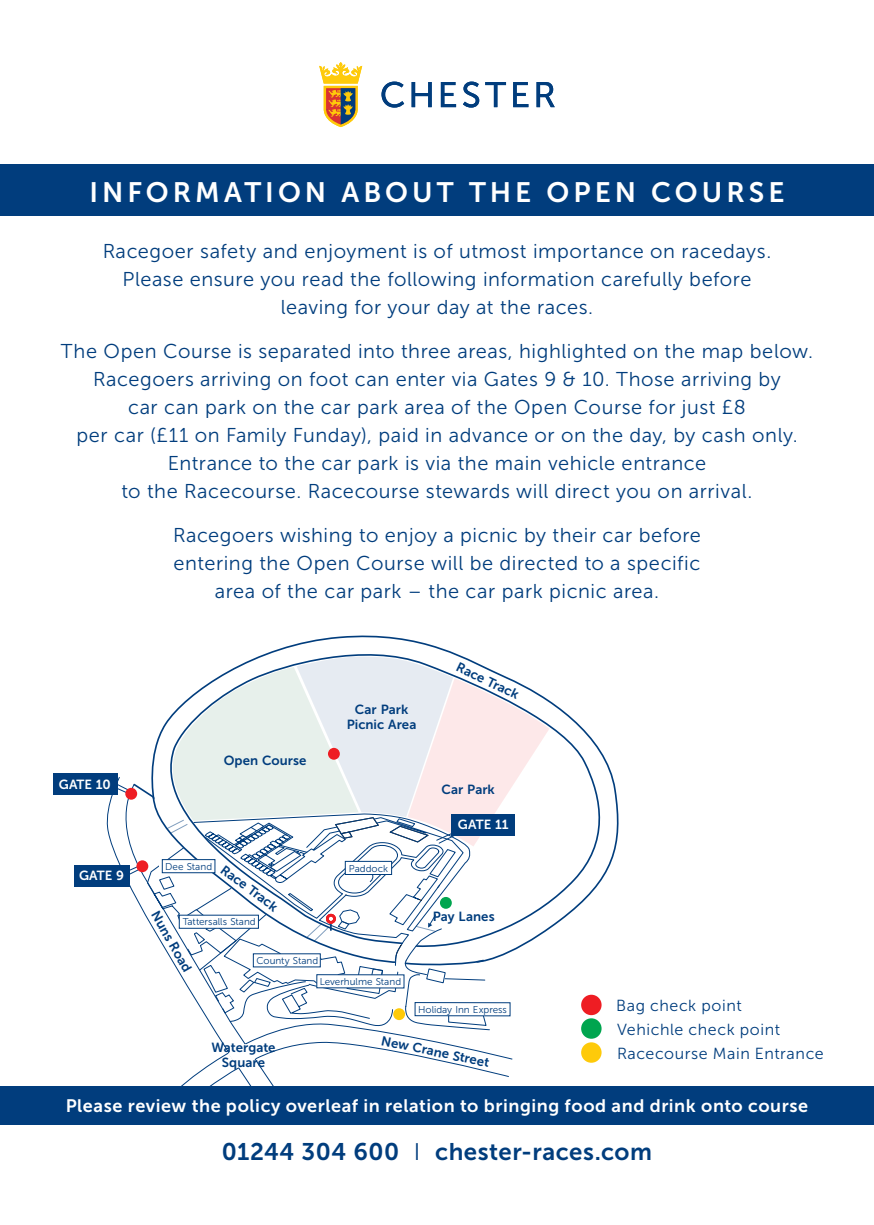
<style>
.page{position:relative;width:874px;height:1225px;background:#fff}
.page>*{position:absolute;margin:0;border:0;box-sizing:border-box;transform-origin:0 0}
.t1{font:28px "Museo Sans 700";letter-spacing:.145em;color:#fff}
.t2{font:24px "Museo Sans 700";letter-spacing:.02em;color:#013d7d}
.t3{font:20px "Museo Sans 300";letter-spacing:.03em;color:#013d7d}
.t4{font:18px "Museo Sans 700";letter-spacing:.03em;color:#fff}
.t5{font:16px "Museo Sans 300";letter-spacing:.035em;color:#013d7d}
.t6{font:13.2px/15.8px "Museo Sans 700";letter-spacing:.005em;color:#013d7d;text-align:center}
.t7{font:13.2px "Museo Sans 700";color:#fff}
.t8{font:9.8px "Museo Sans 300";color:#013d7d}
.s1{font-family:"Museo Sans 300"}
</style>
<div class="page">
<div style="left:0;top:165px;width:873px;height:51px;background:#013d7d"></div>
<div style="left:0;top:1086px;width:873px;height:38px;background:#013d7d"></div>
<svg style="left:381px;top:82px;width:23px;height:26px"></svg>
<svg style="left:411px;top:82px;width:20px;height:25px"></svg>
<svg style="left:440px;top:82px;width:16px;height:25px"></svg>
<svg style="left:463px;top:82px;width:16px;height:26px"></svg>
<svg style="left:485px;top:82px;width:20px;height:25px"></svg>
<svg style="left:513px;top:82px;width:15px;height:25px"></svg>
<svg style="left:536px;top:82px;width:18px;height:25px"></svg>
<svg style="left:319px;top:62px;width:43px;height:65px"></svg>
<div style="left:74px;top:865px;width:55px;height:21px;background:#013d7d"></div>
<div style="left:53px;top:773px;width:65px;height:21px;background:#013d7d"></div>
<svg style="left:105px;top:777px;width:41px;height:140px"></svg>
<svg style="left:173px;top:964px;width:340px;height:122px"></svg>
<svg style="left:146px;top:635px;width:473px;height:329px"></svg>
<div style="left:393px;top:1008px;width:12px;height:12px;background:#feca0a;border-radius:50%"></div>
<div style="left:581px;top:994px;width:20px;height:21px;background:#ee1d23;border-radius:50%"></div>
<div style="left:581px;top:1018px;width:20px;height:20px;background:#00a54f;border-radius:50%"></div>
<div style="left:581px;top:1042px;width:20px;height:20px;background:#feca0a;border-radius:50%"></div>
<p class="t1" style="left:89px;top:177px;width:696px">INFORMATION ABOUT THE OPEN COURSE</p>
<p class="t3" style="left:103px;top:240px;width:669px">Racegoer safety and enjoyment is of utmost importance on racedays.</p>
<p class="t3" style="left:122px;top:268px;width:630px">Please ensure you read the following information carefully before</p>
<p class="t3" style="left:280px;top:296px;width:314px">leaving for your day at the races.</p>
<p class="t3" style="left:61px;top:340px;width:753px">The Open Course is separated into three areas, highlighted on the map below.</p>
<p class="t3" style="left:93px;top:368px;width:688px">Racegoers arriving on foot can enter via Gates 9 &amp; 10. Those arriving by</p>
<p class="t3" style="left:128px;top:396px;width:619px">car can park on the car park area of the Open Course for just £8</p>
<p class="t3" style="left:76px;top:424px;width:722px">per car (£11 on Family Funday), paid in advance or on the day, by cash only.</p>
<p class="t3" style="left:168px;top:452px;width:539px">Entrance to the car park is via the main vehicle entrance</p>
<p class="t3" style="left:121px;top:480px;width:632px">to the Racecourse. Racecourse stewards will direct you on arrival.</p>
<p class="t3" style="left:173px;top:524px;width:529px">Racegoers wishing to enjoy a picnic by their car before</p>
<p class="t3" style="left:173px;top:552px;width:528px">entering the Open Course will be directed to a specific</p>
<p class="t3" style="left:215px;top:580px;width:445px">area of the car park – the car park picnic area.</p>
<p class="t7" style="left:59px;top:777px;width:54px">GATE 10</p>
<p class="t7" style="left:79px;top:868px;width:47px">GATE 9</p>
<p class="t6" style="left:223px;top:753px;width:84px">Open Course</p>
<p class="t6" style="left:346px;top:701px;width:71px">Car Park<br>Picnic Area</p>
<p class="t8" style="left:165px;top:861px;width:48px">Dee Stand</p>
<p class="t6" style="left:227px;top:861px;width:69px;rotate:37deg">Race Track</p>
<p class="t6" style="left:161px;top:907px;width:70px;rotate:60deg">Nuns Road</p>
<p class="t8" style="left:183px;top:916px;width:74px">Tattersalls Stand</p>
<p class="t8" style="left:256px;top:955px;width:63px">County Stand</p>
<p class="t8" style="left:348px;top:863px;width:41px">Paddock</p>
<p class="t8" style="left:320px;top:976px;width:83px">Leverhulme Stand</p>
<p class="t6" style="left:460px;top:658px;width:69px;rotate:26deg">Race Track</p>
<p class="t6" style="left:441px;top:781px;width:55px">Car Park</p>
<p class="t7" style="left:457px;top:817px;width:52px">GATE 11</p>
<p class="t6" style="left:432px;top:908px;width:63px">Pay Lanes</p>
<p class="t6" style="left:211px;top:1039px;width:65px">Watergate<br>Square</p>
<p class="t8" style="left:418px;top:1004px;width:90px">Holiday Inn Express</p>
<p class="t6" style="left:383px;top:1032px;width:111px;rotate:12deg">New Crane Street</p>
<p class="t5" style="left:615px;top:996px;width:127px">Bag check point</p>
<p class="t5" style="left:616px;top:1020px;width:164px">Vehichle check point</p>
<p class="t5" style="left:616px;top:1044px;width:208px">Racecourse Main Entrance</p>
<p class="t4" style="left:66px;top:1096px;width:743px">Please review the policy overleaf in relation to bringing food and drink onto course</p>
<p class="t2" style="left:222px;top:1138px;width:431px">01244 304 600 <span class="s1">I</span> chester-races.com</p>
</div>
